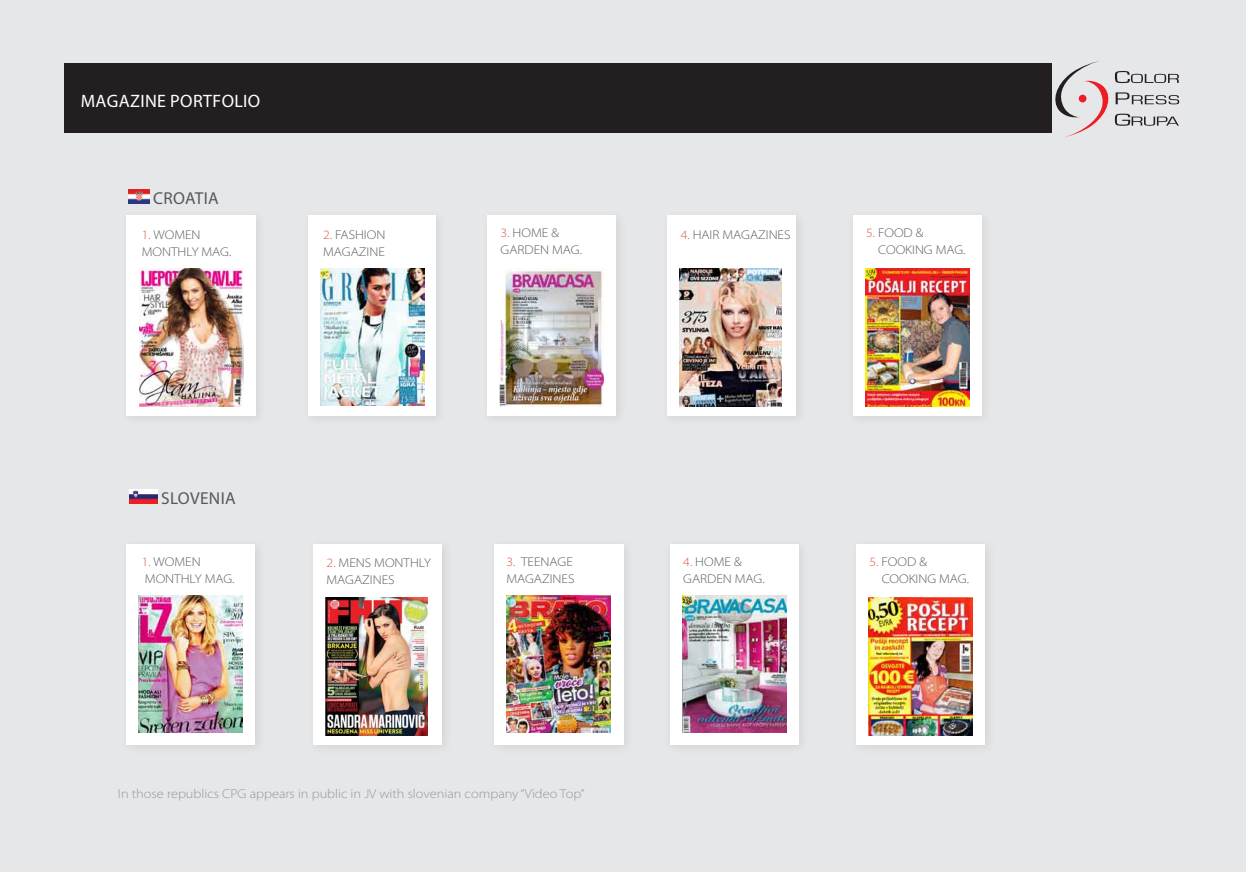
<style>
.page{position:relative;width:1246px;height:872px;background:#e6e7e9}
.page>*{position:absolute;margin:0;border:0;box-sizing:border-box;transform-origin:0 0}
.t1{font:18px "Myriad Pro";letter-spacing:.02em;color:#fff}
.t2{font:17.25px "Myriad Pro";letter-spacing:.02em;color:#57585a}
.t3{font:300 semi-expanded 12.9px "Myriad Pro";color:#939598}
.t4{font:300 semi-expanded 12.75px/17px "Myriad Pro";color:#57585a}
.s1{color:#d95842}
</style>
<div class="page">
<div style="left:64px;top:64px;width:987px;height:69px;background:#231f20"></div>
<svg style="left:1055px;top:61px;width:124px;height:76px"></svg>
<img style="left:128px;top:190px;width:21px;height:14px">
<div style="left:480px;top:208px;width:154px;height:225px;background:#231f20;opacity:.1"></div>
<div style="left:488px;top:215px;width:128px;height:200px;background:#fff"></div>
<img style="left:500px;top:269px;width:104px;height:137px">
<img style="left:130px;top:490px;width:27px;height:14px">
<div style="left:126px;top:544px;width:129px;height:200px;background:#fff"></div>
<img style="left:139px;top:595px;width:104px;height:137px">
<div style="left:670px;top:544px;width:129px;height:200px;background:#fff"></div>
<img style="left:682px;top:595px;width:104px;height:137px">
<div style="left:667px;top:215px;width:129px;height:200px;background:#fff"></div>
<img style="left:680px;top:269px;width:102px;height:137px">
<div style="left:494px;top:544px;width:130px;height:200px;background:#fff"></div>
<img style="left:507px;top:595px;width:104px;height:137px">
<div style="left:127px;top:215px;width:129px;height:200px;background:#fff"></div>
<img style="left:139px;top:269px;width:104px;height:137px">
<div style="left:313px;top:544px;width:129px;height:200px;background:#fff"></div>
<img style="left:326px;top:598px;width:102px;height:137px">
<div style="left:853px;top:215px;width:129px;height:200px;background:#fff"></div>
<img style="left:865px;top:269px;width:104px;height:137px">
<div style="left:856px;top:544px;width:129px;height:200px;background:#fff"></div>
<img style="left:869px;top:598px;width:104px;height:137px">
<div style="left:308px;top:215px;width:128px;height:200px;background:#fff"></div>
<img style="left:320px;top:268px;width:104px;height:138px">
<p class="t1" style="left:81px;top:91px;width:181px">MAGAZINE PORTFOLIO</p>
<p class="t2" style="left:153px;top:189px;width:67px">CROATIA</p>
<p class="t4" style="left:142px;top:226px;width:60px"><span class="s1">1.</span> WOMEN</p>
<p class="t4" style="left:142px;top:243px;width:91px">MONTHLY MAG.</p>
<p class="t4" style="left:323px;top:226px;width:64px"><span class="s1">2.</span> FASHION<br>MAGAZINE</p>
<p class="t4" style="left:501px;top:224px;width:60px"><span class="s1">3.</span> HOME &amp;</p>
<p class="t4" style="left:501px;top:241px;width:83px">GARDEN MAG.</p>
<p class="t2" style="left:161px;top:488px;width:76px">SLOVENIA</p>
<p class="t4" style="left:142px;top:553px;width:60px"><span class="s1">1.</span> WOMEN</p>
<p class="t4" style="left:145px;top:570px;width:91px">MONTHLY MAG.</p>
<p class="t4" style="left:327px;top:555px;width:106px"><span class="s1">2.</span> MENS MONTHLY</p>
<p class="t4" style="left:327px;top:572px;width:70px">MAGAZINES</p>
<p class="t4" style="left:506px;top:553px;width:68px"><span class="s1">3.</span> TEENAGE</p>
<p class="t4" style="left:506px;top:570px;width:70px">MAGAZINES</p>
<p class="t3" style="left:118px;top:786px;width:468px">In those republics CPG appears in public in JV with slovenian company “Video Top”</p>
<p class="t4" style="left:681px;top:226px;width:111px"><span class="s1">4.</span> HAIR MAGAZINES</p>
<p class="t4" style="left:866px;top:224px;width:59px"><span class="s1">5.</span> FOOD &amp;</p>
<p class="t4" style="left:878px;top:241px;width:89px">COOKING MAG.</p>
<p class="t4" style="left:683px;top:553px;width:60px"><span class="s1">4.</span> HOME &amp;</p>
<p class="t4" style="left:683px;top:570px;width:83px">GARDEN MAG.</p>
<p class="t4" style="left:869px;top:553px;width:59px"><span class="s1">5.</span> FOOD &amp;</p>
<p class="t4" style="left:882px;top:570px;width:89px">COOKING MAG.</p>
</div>
